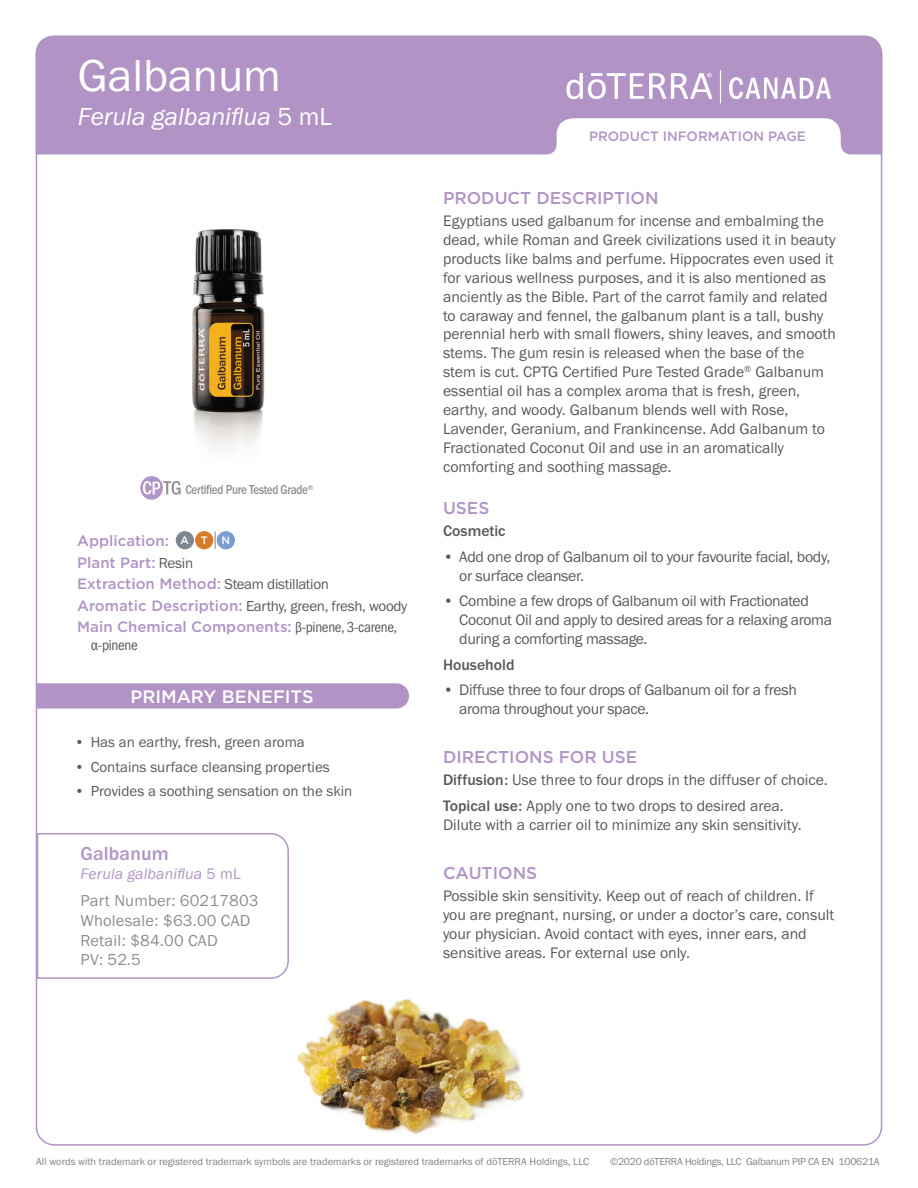
<style>
.page{position:relative;width:918px;height:1188px;background:#fff}
.page>*{position:absolute;margin:0;border:0;box-sizing:border-box;transform-origin:0 0}
.t1{font:46.5px "Franklin Gothic URW Boo";color:#fff}
.t2{font:25.5px "Franklin Gothic URW Boo Ita";color:#fff}
.t3{font:500 19.5px "Franklin Gothic URW";letter-spacing:.01em;color:#b194c5}
.t4{font:500 18px "Gotham";color:#fff}
.t5{font:500 17.1px "Gotham";color:#b194c5}
.t6{font:16.5px/19.8px "Franklin Gothic URW Boo";letter-spacing:.01em;color:#8d8f92}
.t7{font:15.75px/18.9px "Franklin Gothic URW Boo";color:#5a5a5d}
.t8{font:15.75px/18.9px "Franklin Gothic URW Boo";letter-spacing:-.02em;color:#5a5a5d}
.t9{font:15.75px "Franklin Gothic URW Boo Ita";letter-spacing:.01em;color:#b194c5}
.t10{font:500 15.75px "Franklin Gothic URW";color:#5a5a5d}
.t11{font:500 15px/21.5px "Gotham";color:#b194c5}
.t12{font:15px "Franklin Gothic URW Boo";color:#5a5a5d}
.t13{font:15px "Franklin Gothic URW Boo";letter-spacing:-.02em;color:#5a5a5d}
.t14{font:15px "Franklin Gothic URW Cond";letter-spacing:-.02em;color:#5a5a5d}
.t15{font:500 13.5px "Franklin Gothic URW";letter-spacing:-.03em;color:#919295;scale:.83 1}
.t16{font:500 13.5px "Gotham";color:#b194c5}
.t17{font:500 10.8px "Gotham";color:#fff}
.t18{font:10.5px "Franklin Gothic URW Boo";letter-spacing:-.005em;color:#808285}
.t19{font:10.5px "Franklin Gothic URW Boo";letter-spacing:-.025em;color:#808285}
.s1{font-family:"Franklin Gothic URW Boo"}
.s2{font-family:"Franklin Gothic URW Boo";font-weight:400;color:#5a5a5d}
.s3{font-family:"Gotham";font-weight:500;color:#b194c5}
.s4{font-family:"Franklin Gothic URW Cond";font-weight:400;color:#5a5a5d}
.s5{font-family:"Franklin Gothic URW";font-weight:500}
</style>
<div class="page">
<svg style="left:36px;top:36px;width:846px;height:118px;background:#b99fcb"></svg>
<svg style="left:729px;top:77px;width:102px;height:22px"></svg>
<svg style="left:566px;top:73px;width:146px;height:26px"></svg>
<hr style="left:720px;top:70px;width:1px;height:34px;background:#fff">
<svg style="left:140px;top:476px;width:41px;height:24px"></svg>
<img style="left:297px;top:999px;width:227px;height:136px">
<svg style="left:215px;top:532px;width:1px;height:17px"></svg>
<div style="left:176px;top:531px;width:18px;height:18px;background:#7c8791;border-radius:50%"></div>
<div style="left:195px;top:531px;width:18px;height:18px;background:#d77c29;border-radius:50%"></div>
<div style="left:217px;top:531px;width:18px;height:18px;background:#799cd1;border-radius:50%"></div>
<svg style="left:37px;top:683px;width:372px;height:26px;background:#b397c7"></svg>
<svg style="left:36px;top:832px;width:253px;height:148px"></svg>
<img style="left:192px;top:229px;width:73px;height:220px">
<h1 class="t1" style="left:78px;top:47px;width:205px">Galbanum</h1>
<h2 class="t2" style="left:78px;top:100px;width:256px">Ferula galbaniflua <span class="s1">5 mL</span></h2>
<p class="t15" style="left:185px;top:481px;width:156px">Certified Pure Tested Grade<sup>®</sup></p>
<p class="t11" style="left:77px;top:530px;width:132px">Application: <sup>A</sup> <sup>T</sup></p>
<p class="t17" style="left:222px;top:533px;width:10px">N</p>
<p class="t11" style="left:77px;top:552px;width:253px">Plant Part: <span class="s2">Resin<br></span>Extraction Method: <span class="s2">Steam distillation</span></p>
<p class="t13" style="left:77px;top:596px;width:332px"><span class="s3">Aromatic Description:</span> Earthy, green, fresh, woody</p>
<p class="t11" style="left:77px;top:616px;width:321px">Main Chemical Components: <span class="s4">β-pinene, 3-carene,</span></p>
<p class="t14" style="left:91px;top:634px;width:49px">α-pinene</p>
<p class="t4" style="left:130px;top:685px;width:185px">PRIMARY BENEFITS</p>
<p class="t12" style="left:75px;top:733px;width:232px">• Has an earthy, fresh, green aroma</p>
<p class="t12" style="left:75px;top:757px;width:257px">• Contains surface cleansing properties</p>
<p class="t12" style="left:75px;top:782px;width:279px">• Provides a soothing sensation on the skin</p>
<p class="t3" style="left:81px;top:841px;width:90px">Galbanum</p>
<p class="t9" style="left:81px;top:864px;width:162px">Ferula galbaniflua <span class="s1">5 mL</span></p>
<p class="t6" style="left:81px;top:890px;width:179px">Part Number: 60217803<br>Wholesale: $63.00 CAD<br>Retail: $84.00 CAD<br>PV: 52.5</p>
<p class="t16" style="left:589px;top:128px;width:218px">PRODUCT INFORMATION PAGE</p>
<p class="t5" style="left:443px;top:187px;width:217px">PRODUCT DESCRIPTION</p>
<p class="t7" style="left:443px;top:211px;width:394px">Egyptians used galbanum for incense and embalming the dead, while Roman and Greek civilizations used it in beauty products like balms and perfume. Hippocrates even used it for various wellness purposes, and it is also mentioned as anciently as the Bible. Part of the carrot family and related to caraway and fennel, the galbanum plant is a tall, bushy perennial herb with small flowers, shiny leaves, and smooth stems. The gum resin is released when the base of the stem is cut. CPTG Certified Pure Tested Grade<sup>®</sup> Galbanum essential oil has a complex aroma that is fresh, green, earthy, and woody. Galbanum blends well with Rose, Lavender, Geranium, and Frankincense. Add Galbanum to Fractionated Coconut Oil and use in an aromatically comforting and soothing massage.</p>
<p class="t5" style="left:443px;top:497px;width:48px">USES</p>
<p class="t10" style="left:443px;top:521px;width:64px">Cosmetic</p>
<p class="t8" style="left:459px;top:547px;width:373px;text-indent:-16px">• Add one drop of Galbanum oil to your favourite facial, body, or surface cleanser.</p>
<p class="t8" style="left:459px;top:591px;width:374px;text-indent:-16px">• Combine a few drops of Galbanum oil with Fractionated<br>Coconut Oil and apply to desired areas for a relaxing aroma during a comforting massage.</p>
<p class="t10" style="left:443px;top:655px;width:73px">Household</p>
<p class="t8" style="left:459px;top:680px;width:339px;text-indent:-16px">• Diffuse three to four drops of Galbanum oil for a fresh aroma throughout your space.</p>
<p class="t5" style="left:443px;top:746px;width:196px">DIRECTIONS FOR USE</p>
<p class="t7" style="left:443px;top:767px;width:386px;line-height:25.7px"><span class="s5">Diffusion:</span> Use three to four drops in the diffuser of choice.<br><span class="s5">Topical use:</span> Apply one to two drops to desired area.</p>
<p class="t7" style="left:443px;top:815px;width:360px">Dilute with a carrier oil to minimize any skin sensitivity.</p>
<p class="t5" style="left:443px;top:861px;width:96px">CAUTIONS</p>
<p class="t7" style="left:443px;top:886px;width:393px">Possible skin sensitivity. Keep out of reach of children. If you are pregnant, nursing, or under a doctor’s care, consult your physician. Avoid contact with eyes, inner ears, and sensitive areas. For external use only.</p>
<p class="t18" style="left:36px;top:1155px;width:555px">All words with trademark or registered trademark symbols are trademarks or registered trademarks of dōTERRA Holdings, LLC</p>
<p class="t19" style="left:610px;top:1155px;width:271px">©2020 dōTERRA Holdings, LLC Galbanum PIP CA EN 100621A</p>
</div>
